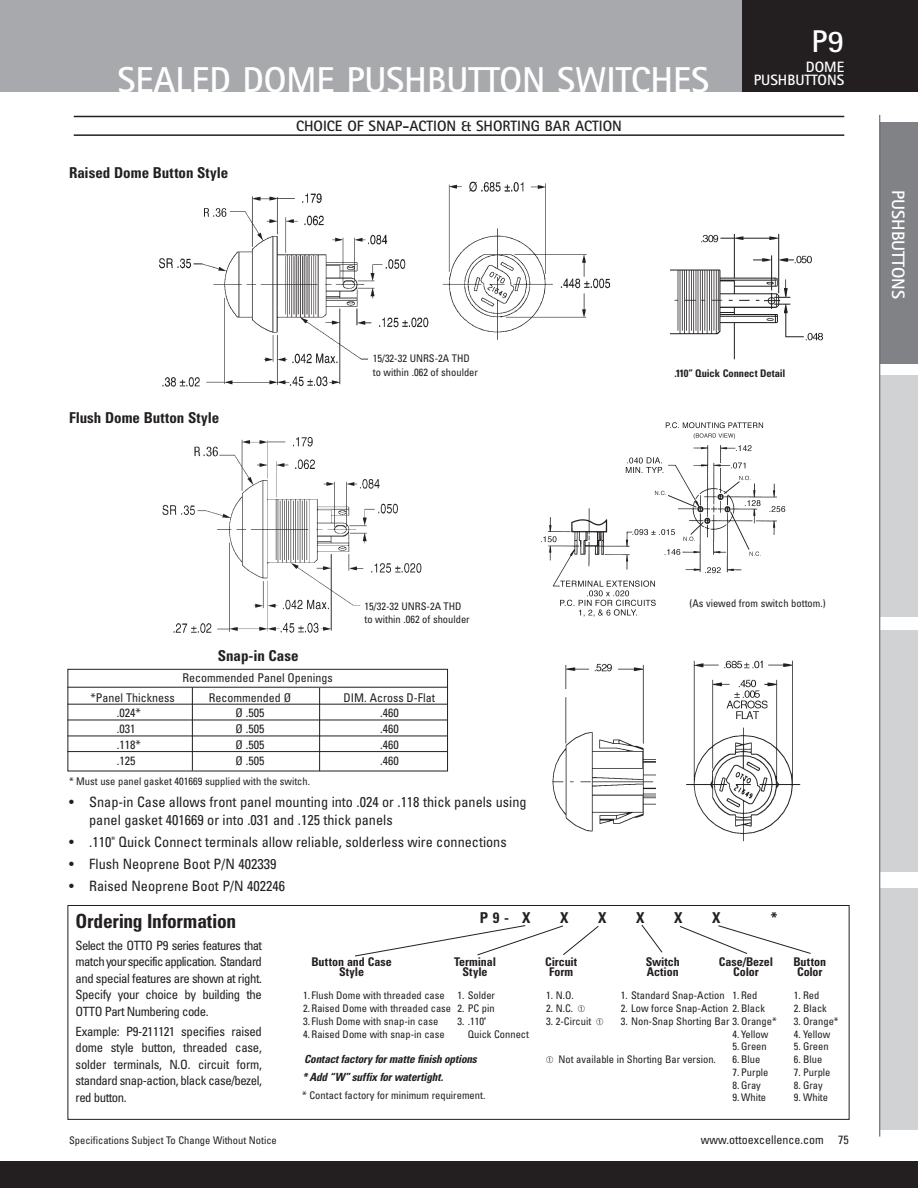
<style>
.page{position:relative;width:918px;height:1188px;background:#fff}
.page>*{position:absolute;margin:0;border:0;box-sizing:border-box;transform-origin:0 0}
.t1{font:700 36px "Rotis Sans Serif";color:#fff}
.t2{font:700 31.5px "Rotis Sans Serif";color:#fff}
.t3{font:700 condensed 19.5px "Univers";letter-spacing:-.02em;color:#231f20}
.t4{font:700 18px "Rotis Sans Serif";color:#fff}
.t5{font:700 condensed 15px "Univers";color:#231f20}
.t6{font:700 15px "Rotis Sans Serif";color:#231f20}
.t7{font:700 15px/13.5px "Rotis Sans Serif";color:#fff;text-align:right}
.t8{font:condensed 14.25px/18.8px "Univers";color:#231f20}
.t9{font:condensed 12.75px/16.5px "Univers";letter-spacing:-.035em;color:#231f20;text-align:justify}
.t10{font:condensed 12px "Univers";color:#231f20}
.t11{font:700 condensed 12px "Univers";color:#231f20}
.t12{font:italic 700 condensed 11.25px "Univers";letter-spacing:-.015em;color:#231f20}
.t13{font:condensed 10.5px/13.5px "Univers";color:#231f20}
.t14{font:700 condensed 10.5px "Univers";letter-spacing:-.01em;color:#231f20}
</style>
<div class="page">
<div style="left:0;top:0;width:918px;height:92px;background:#a8a9ad"></div>
<div style="left:0;top:1161px;width:918px;height:27px;background:#231f20"></div>
<div style="left:742px;top:0;width:176px;height:92px;background:#231f20"></div>
<div style="left:880px;top:122px;width:38px;height:242px;background:#808285"></div>
<div style="left:880px;top:375px;width:38px;height:241px;background:#d1d2d4"></div>
<div style="left:880px;top:630px;width:38px;height:241px;background:#d1d2d4"></div>
<div style="left:880px;top:888px;width:38px;height:241px;background:#d1d2d4"></div>
<hr style="left:879px;top:115px;width:1px;height:1022px;background:#57585a">
<hr style="left:74px;top:116px;width:770px;height:1px;background:#231f20">
<hr style="left:74px;top:134px;width:770px;height:2px;background:#231f20">
<div style="left:68px;top:905px;width:782px;height:215px;border:1px solid #231f20"></div>
<img style="left:159px;top:181px;width:451px;height:206px">
<img style="left:162px;top:437px;width:260px;height:196px">
<img style="left:552px;top:663px;width:104px;height:169px">
<img style="left:686px;top:660px;width:115px;height:182px">
<img style="left:671px;top:233px;width:152px;height:126px">
<div style="left:68px;top:162px;width:282px;height:28px;background:#fff"></div>
<div style="left:371px;top:353px;width:176px;height:37px;background:#fff"></div>
<div style="left:68px;top:669px;width:380px;height:102px;border:1px solid #231f20"></div>
<hr style="left:68px;top:687px;width:379px;height:1px;background:#231f20">
<hr style="left:68px;top:704px;width:379px;height:1px;background:#231f20">
<hr style="left:68px;top:720px;width:379px;height:1px;background:#231f20">
<hr style="left:68px;top:736px;width:379px;height:1px;background:#231f20">
<hr style="left:68px;top:751px;width:379px;height:1px;background:#231f20">
<hr style="left:192px;top:687px;width:1px;height:84px;background:#231f20">
<hr style="left:319px;top:688px;width:1px;height:83px;background:#231f20">
<svg style="left:641px;top:924px;width:22px;height:29px"></svg>
<svg style="left:679px;top:925px;width:132px;height:29px"></svg>
<svg style="left:355px;top:925px;width:244px;height:32px"></svg>
<img style="left:540px;top:422px;width:246px;height:195px">
<h2 class="t2" style="left:812px;top:30px;width:34px">P9</h2>
<h1 class="t1" style="left:118px;top:67px;width:593px">SEALED DOME PUSHBUTTON SWITCHES</h1>
<h3 class="t7" style="left:754px;top:62px;width:92px">DOME<br>PUSHBUTTONS</h3>
<h3 class="t5" style="left:69px;top:167px;width:161px">Raised Dome Button Style</h3>
<h3 class="t6" style="left:296px;top:121px;width:327px">CHOICE OF SNAP-ACTION &amp; SHORTING BAR ACTION</h3>
<h3 class="t5" style="left:69px;top:412px;width:152px">Flush Dome Button Style</h3>
<p class="t13" style="left:373px;top:352px;width:107px">15/32-32 UNRS-2A THD to within .062 of shoulder</p>
<p class="t14" style="left:675px;top:369px;width:112px">.110” Quick Connect Detail</p>
<h3 class="t4" style="left:904px;top:190px;width:110px;rotate:90deg">PUSHBUTTONS</h3>
<h3 class="t5" style="left:218px;top:650px;width:82px">Snap-in Case</h3>
<p class="t10" style="left:182px;top:673px;width:152px">Recommended Panel Openings</p>
<p class="t13" style="left:364px;top:600px;width:107px">15/32-32 UNRS-2A THD to within .062 of shoulder</p>
<p class="t10" style="left:91px;top:693px;width:86px">*Panel Thickness</p>
<p class="t10" style="left:209px;top:693px;width:84px">Recommended Ø</p>
<p class="t10" style="left:344px;top:693px;width:93px">DIM. Across D-Flat</p>
<p class="t10" style="left:117px;top:709px;width:25px">.024*</p>
<p class="t10" style="left:235px;top:709px;width:30px">Ø .505</p>
<p class="t10" style="left:380px;top:709px;width:20px">.460</p>
<p class="t10" style="left:117px;top:724px;width:20px">.031</p>
<p class="t10" style="left:235px;top:724px;width:30px">Ø .505</p>
<p class="t10" style="left:380px;top:724px;width:20px">.460</p>
<p class="t10" style="left:117px;top:740px;width:25px">.118*</p>
<p class="t10" style="left:235px;top:740px;width:30px">Ø .505</p>
<p class="t10" style="left:380px;top:740px;width:20px">.460</p>
<p class="t10" style="left:117px;top:756px;width:20px">.125</p>
<p class="t10" style="left:235px;top:756px;width:30px">Ø .505</p>
<p class="t10" style="left:380px;top:756px;width:20px">.460</p>
<p class="t13" style="left:69px;top:775px;width:243px">* Must use panel gasket 401669 supplied with the switch.</p>
<h3 class="t8" style="left:89px;top:793px;width:439px;text-indent:-20px">• Snap-in Case allows front panel mounting into .024 or .118 thick panels using panel gasket 401669 or into .031 and .125 thick panels</h3>
<h3 class="t8" style="left:69px;top:834px;width:439px">• .110" Quick Connect terminals allow reliable, solderless wire connections</h3>
<h3 class="t8" style="left:69px;top:856px;width:209px">• Flush Neoprene Boot P/N 402339</h3>
<h3 class="t8" style="left:69px;top:878px;width:218px">• Raised Neoprene Boot P/N 402246</h3>
<p class="t13" style="left:689px;top:597px;width:138px">(As viewed from switch bottom.)</p>
<h3 class="t3" style="left:76px;top:914px;width:162px">Ordering Information</h3>
<p class="t9" style="left:76px;top:938px;width:188px">Select the OTTO P9 series features that matchyourspecificapplication. Standard and special features are shown at right.<br>Specify your choice by building the OTTO Part Numbering code.</p>
<p class="t9" style="left:76px;top:1024px;width:188px">Example: P9-211121 specifies raised dome style button, threaded case, solder terminals, N.O. circuit form, standard snap-action, black case/bezel, red button.</p>
<h3 class="t5" style="left:480px;top:913px;width:52px">P9- X</h3>
<h3 class="t5" style="left:560px;top:913px;width:10px">X</h3>
<h3 class="t5" style="left:598px;top:913px;width:10px">X</h3>
<h3 class="t5" style="left:636px;top:913px;width:10px">X</h3>
<h3 class="t5" style="left:674px;top:913px;width:10px">X</h3>
<h3 class="t5" style="left:712px;top:913px;width:10px">X</h3>
<h3 class="t5" style="left:771px;top:913px;width:8px">*</h3>
<p class="t11" style="left:312px;top:957px;width:82px">Button and Case</p>
<p class="t11" style="left:454px;top:957px;width:43px">Terminal</p>
<p class="t11" style="left:545px;top:957px;width:34px">Circuit</p>
<p class="t11" style="left:646px;top:957px;width:36px">Switch</p>
<p class="t11" style="left:719px;top:957px;width:56px">Case/Bezel</p>
<p class="t11" style="left:794px;top:957px;width:34px">Button</p>
<p class="t11" style="left:339px;top:968px;width:27px">Style</p>
<p class="t11" style="left:463px;top:968px;width:27px">Style</p>
<p class="t11" style="left:549px;top:968px;width:26px">Form</p>
<p class="t11" style="left:647px;top:968px;width:33px">Action</p>
<p class="t11" style="left:733px;top:968px;width:27px">Color</p>
<p class="t11" style="left:797px;top:968px;width:27px">Color</p>
<p class="t13" style="left:303px;top:990px;width:194px">1. Flush Dome with threaded case 1. Solder</p>
<p class="t13" style="left:546px;top:990px;width:29px">1. N.O.</p>
<p class="t13" style="left:621px;top:990px;width:138px">1. Standard Snap-Action 1. Red</p>
<p class="t13" style="left:794px;top:990px;width:27px">1. Red</p>
<p class="t13" style="left:303px;top:1002px;width:193px">2. Raised Dome with threaded case 2. PC pin</p>
<p class="t13" style="left:546px;top:1002px;width:41px">2. N.C. ➀</p>
<p class="t13" style="left:621px;top:1002px;width:146px">2. Low force Snap-Action 2.Black</p>
<p class="t13" style="left:794px;top:1002px;width:35px">2. Black</p>
<p class="t13" style="left:303px;top:1015px;width:137px">3. Flush Dome with snap-in case</p>
<p class="t13" style="left:457px;top:1015px;width:31px">3. .110"</p>
<p class="t13" style="left:546px;top:1015px;width:59px">3. 2-Circuit ➀</p>
<p class="t13" style="left:621px;top:1015px;width:157px">3. Non-Snap Shorting Bar 3.Orange*</p>
<p class="t13" style="left:794px;top:1015px;width:46px">3. Orange*</p>
<p class="t13" style="left:303px;top:1028px;width:143px">4. Raised Dome with snap-in case</p>
<p class="t13" style="left:468px;top:1028px;width:63px">Quick Connect</p>
<p class="t13" style="left:733px;top:1028px;width:37px">4. Yellow</p>
<p class="t13" style="left:794px;top:1028px;width:38px">4. Yellow</p>
<p class="t13" style="left:733px;top:1041px;width:36px">5.Green</p>
<p class="t13" style="left:794px;top:1041px;width:36px">5. Green</p>
<p class="t13" style="left:546px;top:1053px;width:171px">➀ Not available in Shorting Bar version.</p>
<p class="t13" style="left:733px;top:1053px;width:29px">6.Blue</p>
<p class="t13" style="left:794px;top:1053px;width:30px">6. Blue</p>
<p class="t13" style="left:733px;top:1066px;width:37px">7. Purple</p>
<p class="t13" style="left:794px;top:1066px;width:38px">7. Purple</p>
<p class="t13" style="left:733px;top:1079px;width:30px">8.Gray</p>
<p class="t13" style="left:794px;top:1079px;width:31px">8. Gray</p>
<p class="t13" style="left:733px;top:1092px;width:35px">9.White</p>
<p class="t13" style="left:794px;top:1092px;width:36px">9. White</p>
<p class="t12" style="left:304px;top:1055px;width:174px">Contact factory for matte finish options</p>
<p class="t12" style="left:303px;top:1073px;width:142px">* Add “W” suffix for watertight.</p>
<p class="t13" style="left:302px;top:1089px;width:185px">* Contact factory for minimum requirement.</p>
<p class="t13" style="left:69px;top:1135px;width:209px">Specifications Subject To Change Without Notice</p>
<p class="t10" style="left:701px;top:1135px;width:150px">www.ottoexcellence.com 75</p>
</div>
